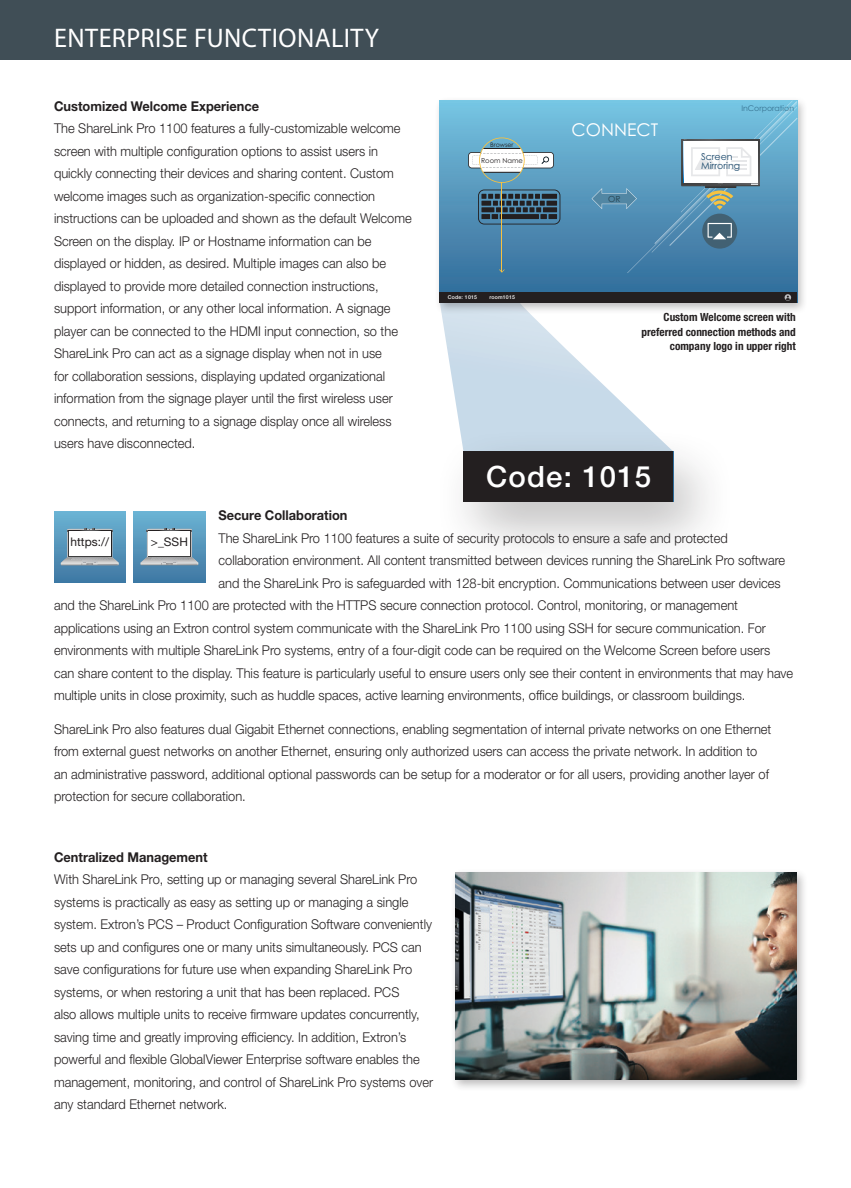
<style>
.page{position:relative;width:851px;height:1188px;background:#fff}
.page>*{position:absolute;margin:0;border:0;box-sizing:border-box;transform-origin:0 0}
.t1{font:500 29.4px "Helvetica Neue LT Std";letter-spacing:.04em;color:#fff}
.header_main{font:27px "Myriad Pro";letter-spacing:.02em;color:#fff}
.t2{font:17.55px "Century Gothic Std";color:#fff}
.bodycopy_desc_left_j{font:300 13.5px/22.5px "Helvetica Neue LT Std";color:#231f20;scale:.95 1}
.bodycopy_subhead_blu{font:700 13.5px "Helvetica Neue LT Std";color:#231f20;scale:.95 1}
.t3{font:11.85px "Helvetica Neue LT Std";color:#231f20}
.t4{font:700 condensed 11.25px/14.2px "Helvetica Neue LT Std";color:#231f20;text-align:right}
.t5{font:9.45px/9.4px "Century Gothic Std";color:#1b496c}
.t6{font:8.4px "Century Gothic Std";color:#264250}
.t7{font:7.8px "Century Gothic Std";color:#387392}
.t8{font:6.75px "Century Gothic Std";color:#231f20}
.t9{font:6.3px "Century Gothic Std";color:#231f20}
.t10{font:500 5.25px "Helvetica Neue LT Std";letter-spacing:.04em;color:#fff}
</style>
<div class="page">
<div style="left:0;top:0;width:850px;height:60px;background:#404e56"></div>
<svg style="left:441px;top:314px;width:206px;height:113px"></svg>
<div style="left:450px;top:869px;width:357px;height:223px;background:#231f20;opacity:.3"></div>
<img style="left:456px;top:873px;width:340px;height:207px">
<svg style="left:54px;top:511px;width:71px;height:72px;background:#5595ba"></svg>
<svg style="left:61px;top:529px;width:58px;height:36px"></svg>
<div style="left:69px;top:531px;width:41px;height:25px;background:#fff"></div>
<svg style="left:134px;top:511px;width:71px;height:72px;background:#5595ba"></svg>
<svg style="left:140px;top:529px;width:58px;height:36px"></svg>
<div style="left:149px;top:531px;width:41px;height:25px;background:#fff"></div>
<div style="left:434px;top:96px;width:374px;height:218px;background:#231f20;opacity:.3"></div>
<div style="left:439px;top:100px;width:358px;height:202px;background:linear-gradient(to bottom,#78c4e1,#316896)"></div>
<div style="left:439px;top:292px;width:358px;height:10px;background:#231f20"></div>
<svg style="left:784px;top:294px;width:7px;height:7px"></svg>
<svg style="left:468px;top:137px;width:86px;height:46px"></svg>
<svg style="left:591px;top:101px;width:206px;height:172px;background:#68a1c0"></svg>
<svg style="left:478px;top:190px;width:82px;height:35px;background:#3c5c72"></svg>
<div style="left:546px;top:201px;width:11px;height:5px;background:#231f20"></div>
<div style="left:541px;top:194px;width:16px;height:5px;background:#231f20"></div>
<div style="left:543px;top:207px;width:14px;height:5px;background:#231f20"></div>
<hr style="left:501px;top:183px;width:1px;height:89px;background:#f7c140">
<svg style="left:499px;top:269px;width:5px;height:4px"></svg>
<div style="left:433px;top:427px;width:303px;height:145px;background:#231f20;opacity:.3"></div>
<div style="left:463px;top:451px;width:210px;height:51px;background:#231f20"></div>
<p class="header_main" style="left:54px;top:22px;width:326px">ENTERPRISE FUNCTIONALITY</p>
<p class="bodycopy_subhead_blu" style="left:54px;top:98px;width:217px">Customized Welcome Experience</p>
<p class="bodycopy_desc_left_j" style="left:54px;top:117px;width:378px">The ShareLink Pro 1100 features a fully-customizable welcome screen with multiple configuration options to assist users in quickly connecting their devices and sharing content. Custom welcome images such as organization-specific connection instructions can be uploaded and shown as the default Welcome Screen on the display. IP or Hostname information can be displayed or hidden, as desired. Multiple images can also be displayed to provide more detailed connection instructions, support information, or any other local information. A signage player can be connected to the HDMI input connection, so the ShareLink Pro can act as a signage display when not in use<br>for collaboration sessions, displaying updated organizational information from the signage player until the first wireless user connects, and returning to a signage display once all wireless users have disconnected.</p>
<p class="t9" style="left:490px;top:141px;width:25px">Browser</p>
<p class="t8" style="left:481px;top:156px;width:43px">Room Name</p>
<p class="t10" style="left:447px;top:294px;width:31px">Code: 1015</p>
<p class="t10" style="left:489px;top:294px;width:27px">room1015</p>
<p class="t2" style="left:571px;top:119px;width:88px">CONNECT</p>
<p class="t6" style="left:608px;top:193px;width:14px">OR</p>
<p class="t7" style="left:741px;top:104px;width:54px">InCorporation</p>
<p class="t5" style="left:701px;top:151px;width:41px">Screen<br>Mirroring</p>
<p class="t4" style="left:641px;top:310px;width:156px">Custom Welcome screen with preferred connection methods and company logo in upper right</p>
<p class="t1" style="left:486px;top:459px;width:167px">Code: 1015</p>
<p class="bodycopy_subhead_blu" style="left:218px;top:507px;width:137px">Secure Collaboration</p>
<p class="bodycopy_desc_left_j" style="left:218px;top:527px;width:537px">The ShareLink Pro 1100 features a suite of security protocols to ensure a safe and protected</p>
<p class="bodycopy_desc_left_j" style="left:218px;top:549px;width:598px">collaboration environment. All content transmitted between devices running the ShareLink Pro software</p>
<p class="bodycopy_desc_left_j" style="left:218px;top:572px;width:593px">and the ShareLink Pro is safeguarded with 128-bit encryption. Communications between user devices</p>
<p class="bodycopy_desc_left_j" style="left:54px;top:594px;width:721px">and the ShareLink Pro 1100 are protected with the HTTPS secure connection protocol. Control, monitoring, or management</p>
<p class="bodycopy_desc_left_j" style="left:54px;top:617px;width:750px">applications using an Extron control system communicate with the ShareLink Pro 1100 using SSH for secure communication. For</p>
<p class="bodycopy_desc_left_j" style="left:54px;top:639px;width:755px">environments with multiple ShareLink Pro systems, entry of a four-digit code can be required on the Welcome Screen before users</p>
<p class="bodycopy_desc_left_j" style="left:54px;top:662px;width:779px">can share content to the display. This feature is particularly useful to ensure users only see their content in environments that may have</p>
<p class="bodycopy_desc_left_j" style="left:54px;top:684px;width:729px">multiple units in close proximity, such as huddle spaces, active learning environments, office buildings, or classroom buildings.</p>
<p class="bodycopy_desc_left_j" style="left:54px;top:717px;width:756px">ShareLink Pro also features dual Gigabit Ethernet connections, enabling segmentation of internal private networks on one Ethernet from external guest networks on another Ethernet, ensuring only authorized users can access the private network. In addition to an administrative password, additional optional passwords can be setup for a moderator or for all users, providing another layer of protection for secure collaboration.</p>
<p class="t3" style="left:71px;top:535px;width:40px">https://</p>
<p class="t3" style="left:151px;top:535px;width:39px">&gt;_SSH</p>
<p class="bodycopy_subhead_blu" style="left:54px;top:849px;width:163px">Centralized Management</p>
<p class="bodycopy_desc_left_j" style="left:54px;top:868px;width:400px">With ShareLink Pro, setting up or managing several ShareLink Pro systems is practically as easy as setting up or managing a single system. Extron’s PCS – Product Configuration Software conveniently sets up and configures one or many units simultaneously. PCS can save configurations for future use when expanding ShareLink Pro systems, or when restoring a unit that has been replaced. PCS<br>also allows multiple units to receive firmware updates concurrently, saving time and greatly improving efficiency. In addition, Extron’s powerful and flexible GlobalViewer Enterprise software enables the management, monitoring, and control of ShareLink Pro systems over any standard Ethernet network.</p>
</div>
